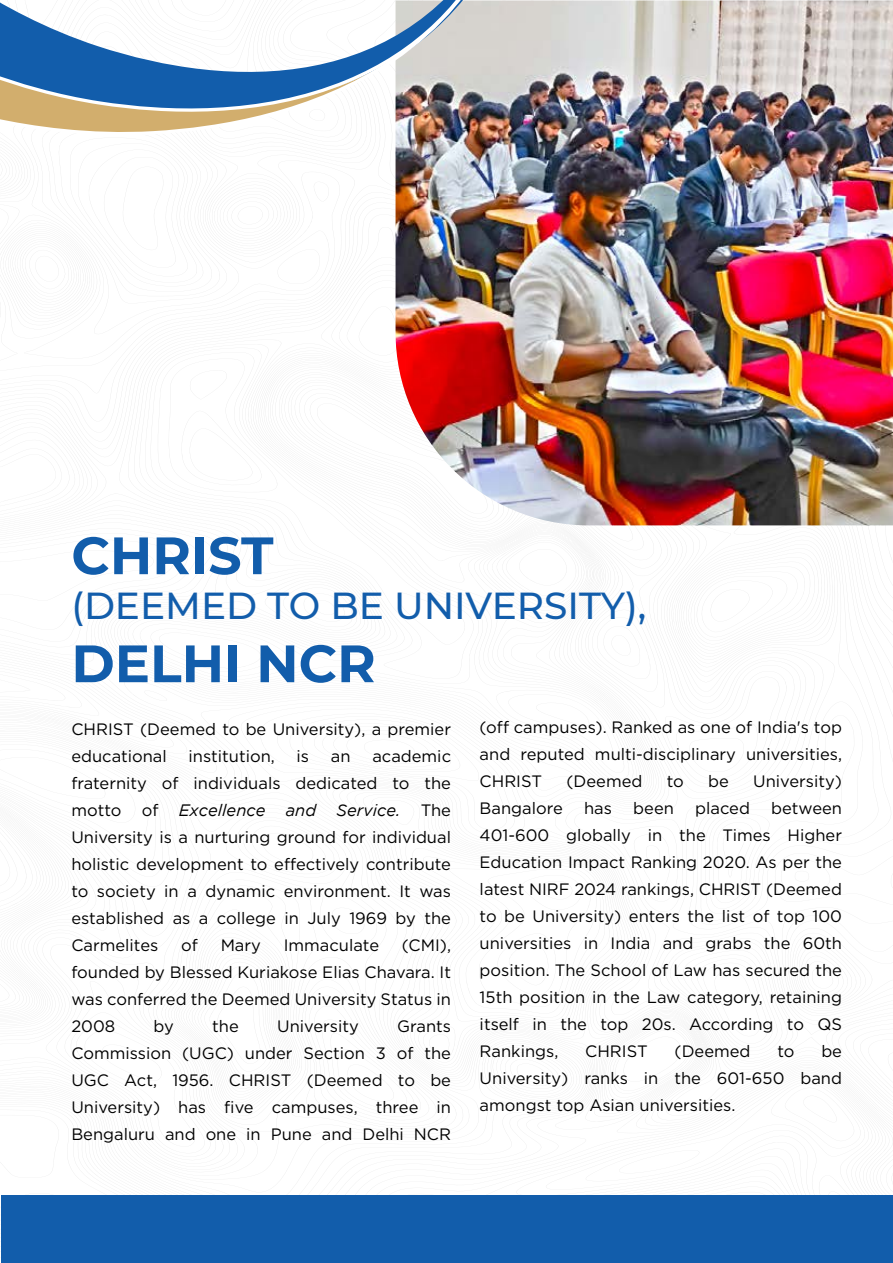
<style>
.page{position:relative;width:893px;height:1263px;background:#fff}
.page>*{position:absolute;margin:0;border:0;box-sizing:border-box;transform-origin:0 0}
.t1{font:100 52.5px "Montserrat";color:#125dab}
.t2{font:500 37.5px "Montserrat";color:#125dab}
.t3{font:16.5px/27px "Gotham";color:#000;text-align:justify}
.s1{font-style:italic}
</style>
<div class="page">
<img style="left:396px;top:0;width:497px;height:525px">
<div style="left:1px;top:1195px;width:891px;height:68px;background:#125dab"></div>
<img style="left:0;top:119px;width:498px;height:19px">
<svg style="left:0;top:0;width:498px;height:119px"></svg>
<h1 class="t1" style="left:71px;top:521px;width:204px">CHRIST</h1>
<h2 class="t2" style="left:71px;top:580px;width:576px">(DEEMED TO BE UNIVERSITY),</h2>
<h1 class="t1" style="left:71px;top:629px;width:306px">DELHI NCR</h1>
<p class="t3" style="left:71px;top:715px;width:381px">CHRIST (Deemed to be University), a premier educational</p>
<p class="t3" style="left:71px;top:742px;width:381px;text-indent:301px">academic fraternity of individuals dedicated to the motto of <span class="s1">Excellence and Service.</span> The University is a nurturing ground for individual holistic development to effectively contribute to society in a dynamic environment. It was established as a college in July 1969 by the Carmelites</p>
<p class="t3" style="left:189px;top:742px;width:88px">institution,</p>
<p class="t3" style="left:297px;top:742px;width:14px">is</p>
<p class="t3" style="left:331px;top:742px;width:21px">an</p>
<p class="t3" style="left:181px;top:931px;width:18px">of</p>
<p class="t3" style="left:221px;top:931px;width:42px">Mary</p>
<p class="t3" style="left:284px;top:931px;width:97px">Immaculate</p>
<p class="t3" style="left:71px;top:931px;width:381px;text-indent:330px">(CMI), founded by Blessed Kuriakose Elias Chavara. It was conferred the Deemed University Status in 2008</p>
<p class="t3" style="left:154px;top:1012px;width:22px">by</p>
<p class="t3" style="left:212px;top:1012px;width:28px">the</p>
<p class="t3" style="left:277px;top:1012px;width:83px">University</p>
<p class="t3" style="left:71px;top:1012px;width:381px;text-indent:326px">Grants Commission (UGC) under Section 3 of the UGC Act, 1956. CHRIST (Deemed to be University) has five campuses, three in Bengaluru and one in Pune and Delhi NCR</p>
<p class="t3" style="left:480px;top:713px;width:364px">(off campuses). Ranked as one of India's top and reputed multi-disciplinary universities, CHRIST</p>
<p class="t3" style="left:566px;top:767px;width:78px">(Deemed</p>
<p class="t3" style="left:667px;top:767px;width:19px">to</p>
<p class="t3" style="left:708px;top:767px;width:22px">be</p>
<p class="t3" style="left:753px;top:767px;width:90px">University)</p>
<p class="t3" style="left:480px;top:794px;width:364px;text-indent:292px">between 401-600 globally in the Times Higher Education Impact Ranking 2020. As per the latest NIRF 2024 rankings, CHRIST (Deemed to be University) enters the list of top 100 universities in India and grabs the 60th position. The School of Law has secured the 15th position in the Law category, retaining itself in the top 20s. According to QS Rankings,</p>
<p class="t3" style="left:480px;top:794px;width:85px">Bangalore</p>
<p class="t3" style="left:584px;top:794px;width:29px">has</p>
<p class="t3" style="left:633px;top:794px;width:42px">been</p>
<p class="t3" style="left:695px;top:794px;width:56px">placed</p>
<p class="t3" style="left:480px;top:1037px;width:364px;text-indent:342px">be University) ranks in the 601-650 band amongst top Asian universities.</p>
<p class="t3" style="left:585px;top:1037px;width:64px">CHRIST</p>
<p class="t3" style="left:674px;top:1037px;width:78px">(Deemed</p>
<p class="t3" style="left:777px;top:1037px;width:19px">to</p>
</div>
